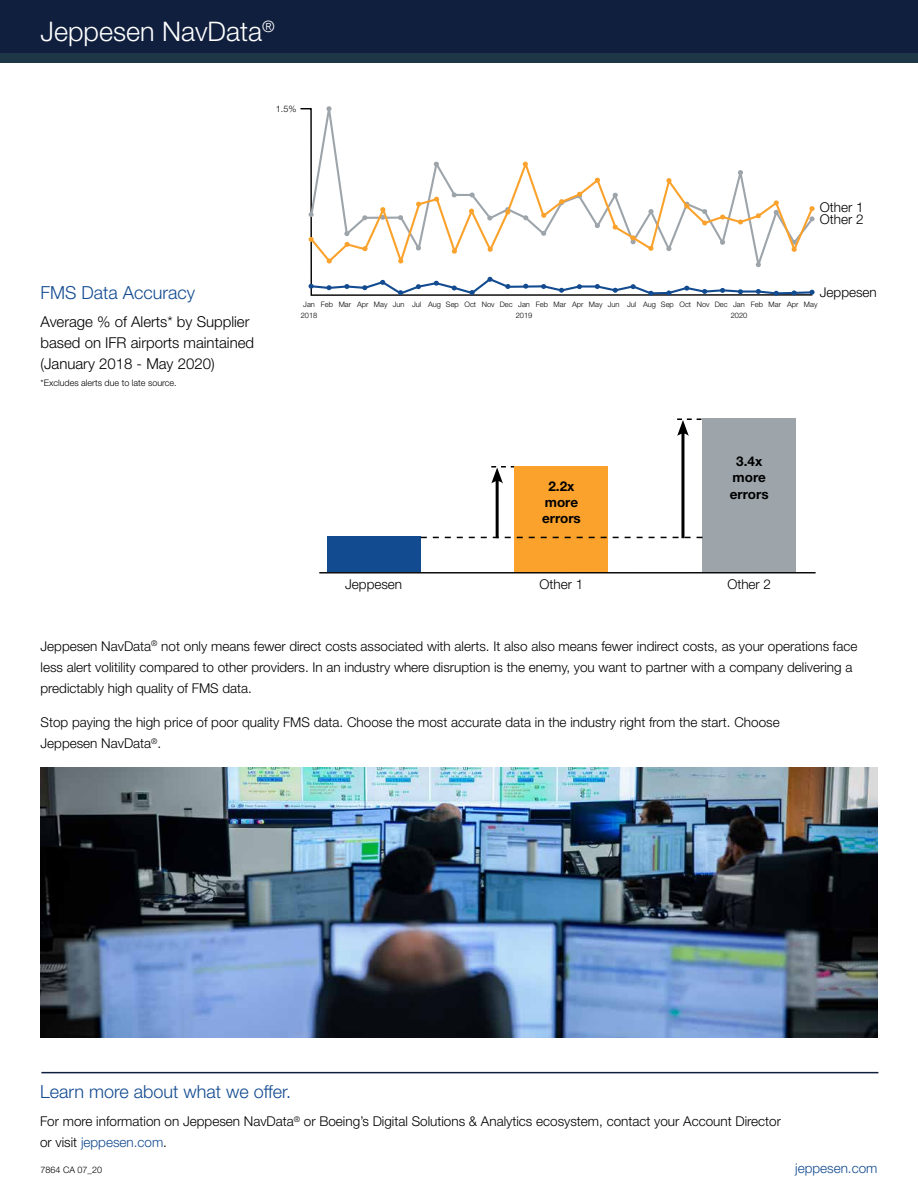
<style>
.page{position:relative;width:918px;height:1188px;background:#fff}
.page>*{position:absolute;margin:0;border:0;box-sizing:border-box;transform-origin:0 0}
.t1{font:300 27px "Helvetica Neue LT Std";color:#fff}
.t2{font:300 18px "Helvetica Neue LT Std";color:#134b91}
.t3{font:300 15px/21px "Helvetica Neue LT Std";color:#000}
.t4{font:300 13.5px/21px "Helvetica Neue LT Std";color:#000}
.t5{font:700 13.5px/16.2px "Helvetica Neue LT Std";color:#000;text-align:center}
.t6{font:300 13.5px "Helvetica Neue LT Std";color:#134b91}
.t7{font:300 9px "Helvetica Neue LT Std";color:#000}
.t8{font:300 7.5px/10.5px "Helvetica Neue LT Std";color:#000}
.s1{color:#134b91}
</style>
<div class="page">
<div style="left:0;top:43px;width:918px;height:20px;background:#1e3747"></div>
<div style="left:0;top:0;width:918px;height:53px;background:#101f3e"></div>
<hr style="left:41px;top:1072px;width:837px;height:1px;background:#101f3e">
<img style="left:40px;top:768px;width:838px;height:270px">
<svg style="left:309px;top:108px;width:28px;height:165px"></svg>
<svg style="left:326px;top:106px;width:6px;height:5px"></svg>
<svg style="left:309px;top:158px;width:504px;height:110px"></svg>
<svg style="left:309px;top:277px;width:506px;height:19px"></svg>
<svg style="left:309px;top:237px;width:5px;height:5px"></svg>
<svg style="left:595px;top:178px;width:5px;height:5px"></svg>
<svg style="left:631px;top:235px;width:5px;height:9px"></svg>
<svg style="left:648px;top:246px;width:6px;height:5px"></svg>
<svg style="left:666px;top:178px;width:6px;height:5px"></svg>
<svg style="left:702px;top:221px;width:5px;height:4px"></svg>
<svg style="left:720px;top:215px;width:5px;height:5px"></svg>
<svg style="left:738px;top:220px;width:5px;height:4px"></svg>
<svg style="left:756px;top:213px;width:5px;height:5px"></svg>
<svg style="left:774px;top:200px;width:5px;height:15px"></svg>
<svg style="left:792px;top:240px;width:5px;height:12px"></svg>
<svg style="left:809px;top:206px;width:6px;height:15px"></svg>
<svg style="left:684px;top:202px;width:5px;height:7px"></svg>
<svg style="left:613px;top:225px;width:5px;height:5px"></svg>
<svg style="left:541px;top:213px;width:5px;height:5px"></svg>
<svg style="left:559px;top:199px;width:5px;height:6px"></svg>
<svg style="left:523px;top:162px;width:5px;height:5px"></svg>
<svg style="left:505px;top:207px;width:5px;height:8px"></svg>
<svg style="left:488px;top:247px;width:5px;height:5px"></svg>
<svg style="left:469px;top:209px;width:5px;height:5px"></svg>
<svg style="left:452px;top:249px;width:5px;height:5px"></svg>
<svg style="left:434px;top:197px;width:5px;height:5px"></svg>
<svg style="left:416px;top:202px;width:5px;height:5px"></svg>
<svg style="left:398px;top:259px;width:5px;height:5px"></svg>
<svg style="left:327px;top:259px;width:5px;height:5px"></svg>
<svg style="left:345px;top:242px;width:5px;height:5px"></svg>
<svg style="left:362px;top:246px;width:6px;height:5px"></svg>
<svg style="left:380px;top:207px;width:5px;height:13px"></svg>
<svg style="left:577px;top:192px;width:5px;height:6px"></svg>
<div style="left:327px;top:537px;width:94px;height:35px;background:#134b91"></div>
<div style="left:702px;top:418px;width:94px;height:154px;background:#9da5ab"></div>
<div style="left:514px;top:466px;width:94px;height:106px;background:#faa22c"></div>
<hr style="left:319px;top:572px;width:497px;height:1px;background:#000">
<hr style="left:496px;top:478px;width:3px;height:60px;background:#000">
<svg style="left:491px;top:466px;width:23px;height:18px"></svg>
<hr style="left:681px;top:430px;width:3px;height:108px;background:#000">
<svg style="left:677px;top:418px;width:25px;height:18px"></svg>
<svg style="left:421px;top:537px;width:282px;height:1px"></svg>
<h1 class="t1" style="left:40px;top:15px;width:236px">Jeppesen NavData<sup>®</sup></h1>
<p class="t7" style="left:276px;top:103px;width:22px">1.5%</p>
<h2 class="t2" style="left:40px;top:282px;width:156px">FMS Data Accuracy</h2>
<p class="t3" style="left:40px;top:311px;width:215px">Average % of Alerts* by Supplier based on IFR airports maintained (January 2018 - May 2020)</p>
<p class="t7" style="left:40px;top:378px;width:138px">*Excludes alerts due to late source.</p>
<p class="t4" style="left:820px;top:201px;width:45px;line-height:12px">Other 1<br>Other 2</p>
<p class="t4" style="left:820px;top:282px;width:59px">Jeppesen</p>
<p class="t8" style="left:301px;top:299px;width:18px;text-align:center">Jan<br>2018</p>
<p class="t8" style="left:516px;top:299px;width:18px;text-indent:-195px">Feb Mar Apr May Jun Jul Aug Sep Oct Nov Dec Jan<br>2019</p>
<p class="t8" style="left:731px;top:299px;width:18px;text-indent:-195px">Feb Mar Apr May Jun Jul Aug Sep Oct Nov Dec Jan<br>2020</p>
<p class="t8" style="left:751px;top:299px;width:68px">Feb Mar Apr May</p>
<p class="t5" style="left:542px;top:478px;width:40px">2.2x more errors</p>
<p class="t5" style="left:730px;top:453px;width:40px">3.4x more errors</p>
<p class="t4" style="left:345px;top:573px;width:59px">Jeppesen</p>
<p class="t4" style="left:540px;top:573px;width:45px">Other 1</p>
<p class="t4" style="left:727px;top:573px;width:45px">Other 2</p>
<p class="t4" style="left:40px;top:635px;width:818px">Jeppesen NavData<sup>®</sup> not only means fewer direct costs associated with alerts. It also also means fewer indirect costs, as your operations face less alert volitility compared to other providers. In an industry where disruption is the enemy, you want to partner with a company delivering a predictably high quality of FMS data.</p>
<p class="t4" style="left:41px;top:712px;width:741px">Stop paying the high price of poor quality FMS data. Choose the most accurate data in the industry right from the start. Choose<br>Jeppesen NavData<sup>®</sup>.</p>
<h2 class="t2" style="left:40px;top:1081px;width:253px">Learn more about what we offer.</h2>
<p class="t4" style="left:40px;top:1110px;width:743px">For more information on Jeppesen NavData<sup>®</sup> or Boeing’s Digital Solutions &amp; Analytics ecosystem, contact your Account Director or visit <span class="s1">jeppesen.com</span>.</p>
<p class="t7" style="left:40px;top:1164px;width:63px">7864 CA 07_20</p>
<p class="t6" style="left:795px;top:1160px;width:84px">jeppesen.com</p>
</div>
